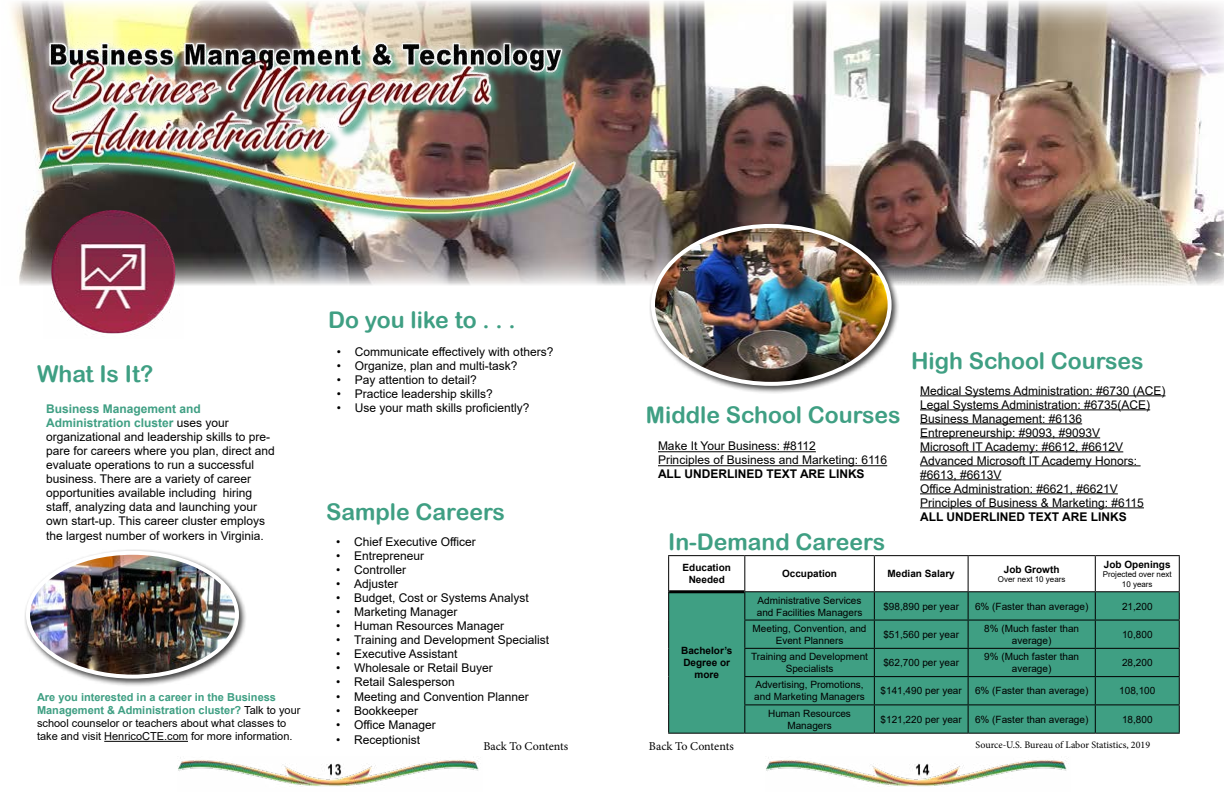
<style>
.page{position:relative;width:1224px;height:792px;background:#fff}
.page>*{position:absolute;margin:0;border:0;box-sizing:border-box;transform-origin:0 0}
.t1{font:23px "Arial Rounded MT Bold";color:#3f9f83}
.t2{font:12px/14px "Arial";color:#000}
.t3{font:700 12px "Arial";color:#000}
.t4{font:12px "Minion Pro";letter-spacing:-.005em;color:#000}
.t5{font:11px/13.2px "Arial";color:#000}
.t6{font:10px/12px "Arial";color:#000;text-align:center}
.t7{font:700 10px/12px "Arial";color:#000;text-align:center}
.t8{font:10px "Minion Pro";color:#000}
.t9{font:8px/9.6px "Arial";color:#000;text-align:center}
.s1{font-weight:700;color:#3f9f83}
</style>
<div class="page">
<img style="left:11px;top:0;width:1213px;height:285px">
<div style="left:39px;top:45px;width:548px;height:180px;background:#3f9f83;opacity:.75"></div>
<div style="left:31px;top:37px;width:550px;height:182px;background:#fff;opacity:.75"></div>
<img style="left:36px;top:36px;width:540px;height:182px">
<hr style="left:104px;top:741px;width:84px;height:1px;background:#000">
<img style="left:44px;top:211px;width:139px;height:123px">
<div style="left:24px;top:549px;width:224px;height:138px;background:#000;opacity:.75"></div>
<img style="left:28px;top:553px;width:209px;height:124px">
<div style="left:26px;top:551px;width:213px;height:128px;border:4px solid #fff;border-radius:50%"></div>
<img style="left:178px;top:757px;width:301px;height:30px">
<hr style="left:874px;top:555px;width:94px;height:1px;background:#000">
<hr style="left:968px;top:555px;width:127px;height:1px;background:#000">
<hr style="left:1095px;top:555px;width:85px;height:1px;background:#000">
<hr style="left:668px;top:733px;width:77px;height:1px;background:#000">
<hr style="left:745px;top:733px;width:129px;height:1px;background:#000">
<hr style="left:874px;top:733px;width:94px;height:1px;background:#000">
<hr style="left:968px;top:733px;width:127px;height:1px;background:#000">
<hr style="left:1095px;top:733px;width:85px;height:1px;background:#000">
<svg style="left:668px;top:556px;width:512px;height:177px"></svg>
<hr style="left:744px;top:591px;width:130px;height:1px;background:#000">
<hr style="left:874px;top:591px;width:94px;height:1px;background:#000">
<hr style="left:968px;top:591px;width:127px;height:1px;background:#000">
<hr style="left:1095px;top:591px;width:85px;height:1px;background:#000">
<hr style="left:744px;top:620px;width:130px;height:1px;background:#000">
<hr style="left:874px;top:620px;width:94px;height:1px;background:#000">
<hr style="left:968px;top:620px;width:127px;height:1px;background:#000">
<hr style="left:1095px;top:620px;width:85px;height:1px;background:#000">
<hr style="left:668px;top:555px;width:77px;height:1px;background:#000">
<hr style="left:668px;top:556px;width:1px;height:36px;background:#000">
<hr style="left:745px;top:555px;width:129px;height:1px;background:#000">
<hr style="left:874px;top:556px;width:1px;height:35px;background:#000">
<hr style="left:920px;top:395px;width:246px;height:1px;background:#000">
<hr style="left:920px;top:409px;width:230px;height:1px;background:#000">
<hr style="left:920px;top:423px;width:162px;height:1px;background:#000">
<hr style="left:920px;top:437px;width:180px;height:1px;background:#000">
<hr style="left:920px;top:451px;width:203px;height:1px;background:#000">
<hr style="left:920px;top:465px;width:221px;height:1px;background:#000">
<hr style="left:920px;top:479px;width:81px;height:1px;background:#000">
<hr style="left:920px;top:493px;width:198px;height:1px;background:#000">
<hr style="left:920px;top:507px;width:224px;height:1px;background:#000">
<hr style="left:658px;top:451px;width:158px;height:1px;background:#000">
<hr style="left:658px;top:465px;width:229px;height:1px;background:#000">
<div style="left:649px;top:222px;width:251px;height:173px;background:#000;opacity:.75"></div>
<img style="left:653px;top:226px;width:237px;height:158px">
<div style="left:651px;top:224px;width:241px;height:162px;border:4px solid #fff;border-radius:50%"></div>
<img style="left:766px;top:757px;width:301px;height:30px">
<h1 class="t1" style="left:37px;top:360px;width:118px">What Is It?</h1>
<p class="t2" style="left:46px;top:402px;width:230px"><span class="s1">Business Management and Administration cluster</span> uses your organizational and leadership skills to pre&shy;pare for careers where you plan, direct and evaluate operations to run a successful business. There are a variety of career opportunities available including hiring staff, analyzing data and launching your own start-up. This career cluster employs the largest number of workers in Virginia.</p>
<p class="t5" style="left:37px;top:690px;width:265px"><span class="s1">Are you interested in a career in the Business Management &amp; Administration cluster?</span> Talk to your school counselor or teachers about what classes to take and visit HenricoCTE.com for more information.</p>
<h1 class="t1" style="left:328px;top:306px;width:189px">Do you like to . . .</h1>
<p class="t2" style="left:337px;top:345px;width:218px">• Communicate effectively with others?</p>
<p class="t2" style="left:337px;top:359px;width:182px">• Organize, plan and multi-task?</p>
<p class="t2" style="left:337px;top:373px;width:142px">• Pay attention to detail?</p>
<p class="t2" style="left:337px;top:387px;width:158px">• Practice leadership skills?</p>
<p class="t2" style="left:337px;top:401px;width:194px">• Use your math skills proficiently?</p>
<h1 class="t1" style="left:326px;top:499px;width:180px">Sample Careers</h1>
<h1 class="t1" style="left:646px;top:401px;width:256px">Middle School Courses</h1>
<p class="t2" style="left:658px;top:439px;width:231px">Make It Your Business: #8112<br>Principles of Business and Marketing: 6116</p>
<p class="t3" style="left:658px;top:466px;width:208px">ALL UNDERLINED TEXT ARE LINKS</p>
<h1 class="t1" style="left:911px;top:348px;width:234px">High School Courses</h1>
<p class="t2" style="left:920px;top:383px;width:247px">Medical Systems Administration: #6730 (ACE)<br>Legal Systems Administration: #6735(ACE)<br>Business Management: #6136<br>Entrepreneurship: #9093, #9093V<br>Microsoft IT Academy: #6612, #6612V Advanced Microsoft IT Academy Honors: #6613, #6613V<br>Office Administration: #6621, #6621V Principles of Business &amp; Marketing: #6115</p>
<p class="t3" style="left:920px;top:508px;width:208px">ALL UNDERLINED TEXT ARE LINKS</p>
<h1 class="t1" style="left:668px;top:528px;width:218px">In-Demand Careers</h1>
<p class="t2" style="left:336px;top:535px;width:141px">• Chief Executive Officer</p>
<p class="t2" style="left:336px;top:549px;width:90px">• Entrepreneur</p>
<p class="t2" style="left:336px;top:563px;width:72px">• Controller</p>
<p class="t2" style="left:336px;top:577px;width:64px">• Adjuster</p>
<p class="t2" style="left:336px;top:591px;width:194px">• Budget, Cost or Systems Analyst</p>
<p class="t2" style="left:336px;top:605px;width:123px">• Marketing Manager</p>
<p class="t2" style="left:336px;top:619px;width:170px">• Human Resources Manager</p>
<p class="t2" style="left:336px;top:633px;width:214px">• Training and Development Specialist</p>
<p class="t2" style="left:336px;top:647px;width:123px">• Executive Assistant</p>
<p class="t2" style="left:336px;top:661px;width:158px">• Wholesale or Retail Buyer</p>
<p class="t2" style="left:336px;top:675px;width:120px">• Retail Salesperson</p>
<p class="t2" style="left:336px;top:689px;width:194px">• Meeting and Convention Planner</p>
<p class="t2" style="left:336px;top:703px;width:84px">• Bookkeeper</p>
<p class="t2" style="left:336px;top:717px;width:101px">• Office Manager</p>
<p class="t2" style="left:336px;top:732px;width:86px">• Receptionist</p>
<p class="t7" style="left:1104px;top:558px;width:68px">Job Openings</p>
<p class="t9" style="left:1103px;top:570px;width:70px">Projected over next<br>10 years</p>
<p class="t7" style="left:683px;top:562px;width:50px">Education<br>Needed</p>
<p class="t7" style="left:782px;top:568px;width:57px">Occupation</p>
<p class="t7" style="left:888px;top:568px;width:69px">Median Salary</p>
<p class="t7" style="left:1004px;top:563px;width:57px">Job Growth</p>
<p class="t9" style="left:998px;top:574px;width:69px">Over next 10 years</p>
<p class="t6" style="left:757px;top:594px;width:107px;text-align:left">Administrative Services and Facilities Managers</p>
<p class="t6" style="left:883px;top:600px;width:77px">$98,890 per year</p>
<p class="t6" style="left:975px;top:600px;width:115px">6% (Faster than average)</p>
<p class="t6" style="left:1122px;top:600px;width:32px">21,200</p>
<p class="t6" style="left:753px;top:622px;width:115px">Meeting, Convention, and<br>Event Planners</p>
<p class="t6" style="left:883px;top:628px;width:77px">$51,560 per year</p>
<p class="t6" style="left:984px;top:622px;width:97px">8% (Much faster than average)</p>
<p class="t6" style="left:1122px;top:628px;width:32px">10,800</p>
<p class="t6" style="left:751px;top:651px;width:118px">Training and Development<br>Specialists</p>
<p class="t6" style="left:883px;top:657px;width:77px">$62,700 per year</p>
<p class="t6" style="left:984px;top:651px;width:97px">9% (Much faster than average)</p>
<p class="t6" style="left:1122px;top:657px;width:32px">28,200</p>
<p class="t6" style="left:754px;top:679px;width:112px;text-align:left">Advertising, Promotions, and Marketing Managers</p>
<p class="t6" style="left:881px;top:685px;width:83px">$141,490 per year</p>
<p class="t6" style="left:975px;top:685px;width:115px">6% (Faster than average)</p>
<p class="t6" style="left:1119px;top:685px;width:38px">108,100</p>
<p class="t6" style="left:768px;top:707px;width:84px">Human Resources<br>Managers</p>
<p class="t6" style="left:881px;top:713px;width:83px">$121,220 per year</p>
<p class="t6" style="left:975px;top:713px;width:115px">6% (Faster than average)</p>
<p class="t6" style="left:1122px;top:713px;width:32px">18,800</p>
<p class="t8" style="left:975px;top:738px;width:176px">Source-U.S. Bureau of Labor Statistics, 2019</p>
<p class="t7" style="left:681px;top:645px;width:53px">Bachelor’s<br>Degree or more</p>
<p class="t4" style="left:483px;top:738px;width:86px">Back To Contents</p>
<p class="t4" style="left:649px;top:738px;width:86px">Back To Contents</p>
</div>
